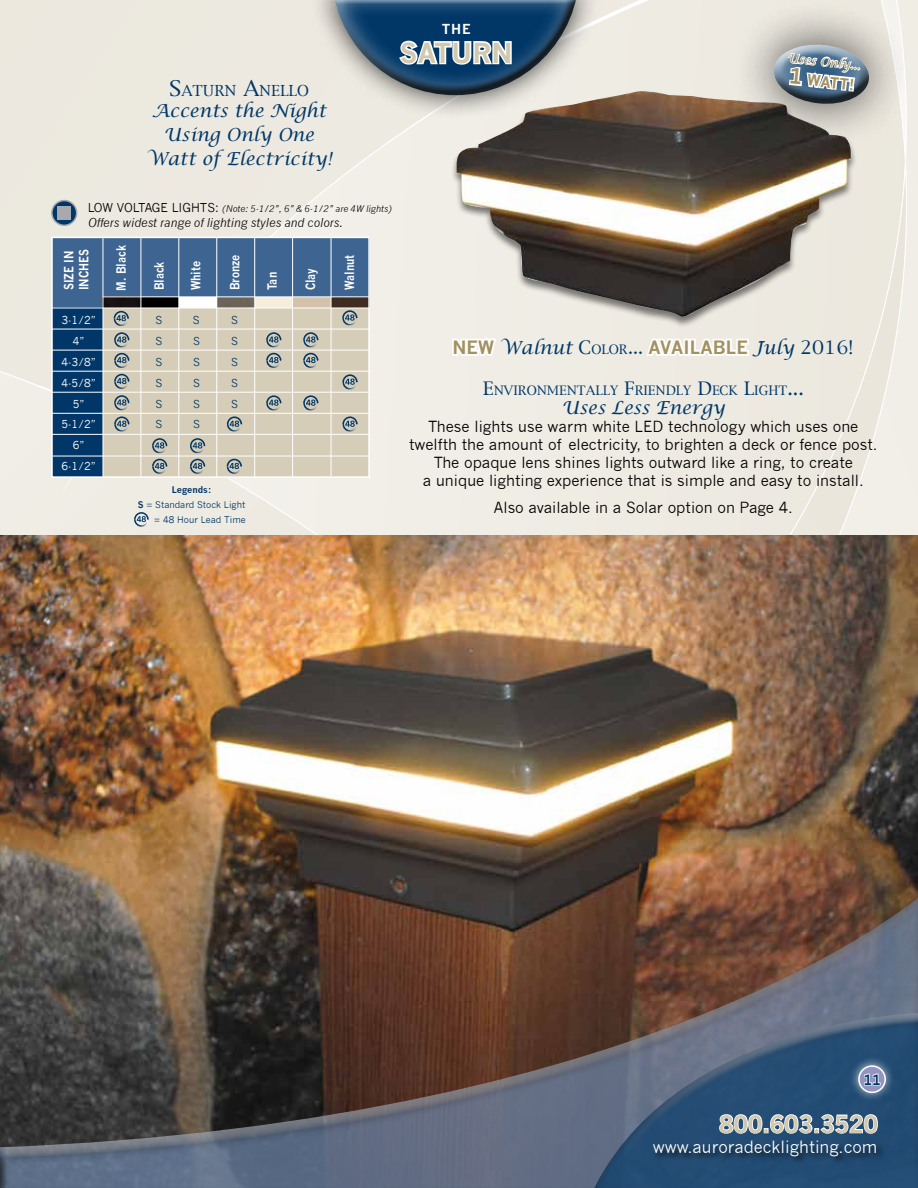
<style>
.page{position:relative;width:918px;height:1188px;background:#eeeae2}
.page>*{position:absolute;margin:0;border:0;box-sizing:border-box;transform-origin:0 0}
.t1{font:700 27px "News Gothic";letter-spacing:.01em;color:#d1c8b0}
.t2{font:700 23.1px "News Gothic";color:#d1c8b0}
.t3{font:italic 18px/24px "Lucida Calligraphy";color:#003767;text-align:center}
.t4{font:16.5px "News Gothic";color:#fff}
.t5{font:15px/18px "News Gothic";color:#000;text-align:center}
.t6{font:700 15px "News Gothic";color:#a39161}
.t7{font:14.7px "New York";color:#003767}
.t8{font:700 13.8px "News Gothic";color:#003767}
.t9{font:700 13.5px "News Gothic";color:#fff}
.t10{font:12.6px "New York";color:#003767}
.t11{font:700 12.45px/15px "News Gothic";color:#fff;scale:.86 1}
.t12{font:italic 12px "News Gothic";color:#000}
.t13{font:italic 12px "Lucida Calligraphy";color:#a39161}
.t14{font:10.8px/20.9px "News Gothic";color:#fff;text-align:center}
.t15{font:10.8px "News Gothic";color:#003768}
.t16{font:italic 9px "News Gothic";color:#000}
.t17{font:9px "News Gothic";color:#003767}
.t18{font:700 9px "News Gothic";color:#003767}
.s1{font-size:21px}
.s2{font-style:normal;font-size:12px}
.s3{color:#003768}
.s4{font-weight:700}
.s5{font-family:"News Gothic";font-weight:700;font-style:normal;color:#a39161}
.s6{font-family:"New York";font-style:normal}
.s7{font-family:"New York";font-style:normal;font-size:12.6px}
.s8{font-size:18px}
</style>
<div class="page">
<img style="left:0;top:536px;width:918px;height:352px">
<img style="left:456px;top:91px;width:396px;height:226px">
<div style="left:0;top:888px;width:918px;height:300px;background:#fff;opacity:.75"></div>
<div style="left:0;top:1147px;width:918px;height:41px;background:#000;opacity:.75"></div>
<div style="left:586px;top:1011px;width:332px;height:177px;background:#000;opacity:.5"></div>
<div style="left:597px;top:1011px;width:321px;height:177px;background:#fff;opacity:.75"></div>
<div style="left:586px;top:1129px;width:332px;height:59px;background:#000;opacity:.75"></div>
<div style="left:849px;top:1056px;width:46px;height:47px;background:#fff;opacity:.75"></div>
<svg style="left:859px;top:1066px;width:26px;height:26px"></svg>
<div style="left:858px;top:1065px;width:28px;height:28px;border:2px solid #fff;border-radius:50%"></div>
<svg style="left:863px;top:1073px;width:18px;height:13px"></svg>
<svg style="left:718px;top:1113px;width:161px;height:22px;background:#728da6"></svg>
<div style="left:652px;top:1140px;width:233px;height:25px;background:#000;opacity:.75"></div>
<svg style="left:52px;top:201px;width:25px;height:24px"></svg>
<div style="left:51px;top:200px;width:26px;height:26px;border:2px solid #a7a9ac;border-radius:50%"></div>
<div style="left:58px;top:206px;width:13px;height:13px;background:#a7a9ac"></div>
<div style="left:310px;top:0;width:291px;height:120px;background:#000;opacity:.75"></div>
<div style="left:329px;top:0;width:252px;height:35px;background:#fff;opacity:.75"></div>
<div style="left:335px;top:0;width:251px;height:102px;background:#000;opacity:.75"></div>
<img style="left:332px;top:297px;width:35px;height:11px">
<div style="left:179px;top:297px;width:38px;height:11px;background:#fff"></div>
<img style="left:217px;top:297px;width:37px;height:11px">
<div style="left:255px;top:297px;width:38px;height:11px;background:#f6eddd"></div>
<div style="left:293px;top:297px;width:38px;height:11px;background:#d3c1a9"></div>
<div style="left:141px;top:297px;width:38px;height:11px;background:#000"></div>
<div style="left:52px;top:237px;width:317px;height:60px;background:#3e6591"></div>
<div style="left:52px;top:297px;width:50px;height:11px;background:#3e6591"></div>
<div style="left:102px;top:308px;width:267px;height:170px;background:#d6cdb8"></div>
<div style="left:52px;top:308px;width:50px;height:169px;background:#003768"></div>
<hr style="left:52px;top:434px;width:317px;height:1px;background:#fff">
<hr style="left:52px;top:413px;width:317px;height:1px;background:#fff">
<hr style="left:52px;top:392px;width:317px;height:1px;background:#fff">
<img style="left:104px;top:297px;width:37px;height:11px">
<hr style="left:52px;top:371px;width:317px;height:1px;background:#fff">
<hr style="left:52px;top:350px;width:317px;height:1px;background:#fff">
<hr style="left:52px;top:329px;width:317px;height:1px;background:#fff">
<hr style="left:254px;top:237px;width:1px;height:240px;background:#fff">
<hr style="left:292px;top:237px;width:1px;height:240px;background:#fff">
<hr style="left:178px;top:237px;width:1px;height:240px;background:#fff">
<hr style="left:141px;top:237px;width:1px;height:240px;background:#fff">
<hr style="left:216px;top:237px;width:1px;height:240px;background:#fff">
<hr style="left:103px;top:238px;width:1px;height:239px;background:#fff">
<div style="left:51px;top:237px;width:319px;height:241px;border:2px solid #fff"></div>
<hr style="left:52px;top:308px;width:317px;height:1px;background:#fff">
<hr style="left:102px;top:296px;width:267px;height:1px;background:#fff">
<hr style="left:53px;top:456px;width:316px;height:1px;background:#fff">
<svg style="left:114px;top:311px;width:15px;height:15px"></svg>
<svg style="left:266px;top:332px;width:16px;height:36px"></svg>
<svg style="left:303px;top:332px;width:16px;height:36px"></svg>
<svg style="left:266px;top:395px;width:16px;height:16px"></svg>
<svg style="left:303px;top:395px;width:16px;height:16px"></svg>
<svg style="left:227px;top:416px;width:15px;height:16px"></svg>
<svg style="left:227px;top:459px;width:15px;height:15px"></svg>
<svg style="left:0;top:332px;width:212px;height:160px"></svg>
<svg style="left:342px;top:416px;width:16px;height:16px"></svg>
<svg style="left:342px;top:374px;width:16px;height:16px"></svg>
<svg style="left:342px;top:310px;width:16px;height:16px"></svg>
<hr style="left:331px;top:237px;width:1px;height:240px;background:#fff">
<img style="left:134px;top:522px;width:14px;height:5px">
<svg style="left:134px;top:512px;width:15px;height:10px"></svg>
<svg style="left:721px;top:0;width:186px;height:172px"></svg>
<svg style="left:452px;top:336px;width:44px;height:20px"></svg>
<svg style="left:647px;top:338px;width:102px;height:18px"></svg>
<p class="t7" style="left:169px;top:81px;width:141px"><span class="s1">S</span>ATURN <span class="s1">A</span>NELLO</p>
<p class="t3" style="left:147px;top:99px;width:186px">Accents the Night<br>Using Only One<br>Watt of Electricity!</p>
<p class="t9" style="left:442px;top:21px;width:30px">THE</p>
<h1 class="t1" style="left:400px;top:36px;width:114px">SATURN</h1>
<p class="t13" style="left:788px;top:51px;width:75px;rotate:6deg">Uses Only...</p>
<p class="t6" style="left:790px;top:69px;width:67px;rotate:6deg"><span class="s1">1</span> WATT!</p>
<p class="t16" style="left:88px;top:204px;width:305px"><span class="s2">LOW VOLTAGE LIGHTS:</span> (Note: 5-1/2”, 6” &amp; 6-1/2” are 4W lights)</p>
<p class="t12" style="left:88px;top:215px;width:257px">Offers widest range of lighting styles and colors.</p>
<p class="t11" style="left:114px;top:291px;width:54px;rotate:-90deg">M. Black</p>
<p class="t11" style="left:342px;top:290px;width:43px;rotate:-90deg">Walnut</p>
<p class="t11" style="left:61px;top:290px;width:50px;rotate:-90deg">SIZE IN<br>INCHES</p>
<p class="t11" style="left:152px;top:290px;width:35px;rotate:-90deg">Black</p>
<p class="t11" style="left:188px;top:290px;width:36px;rotate:-90deg">White</p>
<p class="t11" style="left:227px;top:290px;width:44px;rotate:-90deg">Bronze</p>
<p class="t11" style="left:265px;top:290px;width:23px;rotate:-90deg">Tan</p>
<p class="t11" style="left:303px;top:290px;width:28px;rotate:-90deg">Clay</p>
<p class="t14" style="left:62px;top:310px;width:42px">3-1/2”<br>4”<br>4-3/8”<br>4-5/8”<span class="s3">S<br></span>5”<br>5-1/2”<span class="s3">S<br></span>6”<br>6-1/2”<span class="s3">S</span></p>
<p class="t15" style="left:156px;top:314px;width:8px">S</p>
<p class="t15" style="left:193px;top:314px;width:8px">S</p>
<p class="t15" style="left:231px;top:314px;width:8px">S</p>
<p class="t15" style="left:156px;top:335px;width:8px">S</p>
<p class="t15" style="left:193px;top:335px;width:8px">S</p>
<p class="t15" style="left:231px;top:335px;width:8px">S</p>
<p class="t15" style="left:156px;top:356px;width:8px">S</p>
<p class="t15" style="left:193px;top:356px;width:8px">S</p>
<p class="t15" style="left:231px;top:356px;width:8px">S</p>
<p class="t15" style="left:156px;top:377px;width:8px">S</p>
<p class="t15" style="left:193px;top:377px;width:8px">S</p>
<p class="t15" style="left:231px;top:377px;width:8px">S</p>
<p class="t15" style="left:156px;top:397px;width:8px">S</p>
<p class="t15" style="left:193px;top:397px;width:8px">S</p>
<p class="t15" style="left:231px;top:397px;width:8px">S</p>
<p class="t15" style="left:156px;top:418px;width:8px">S</p>
<p class="t15" style="left:193px;top:418px;width:8px">S</p>
<p class="t18" style="left:172px;top:484px;width:41px">Legends:</p>
<p class="t17" style="left:138px;top:499px;width:109px"><span class="s4">S</span> = Standard Stock Light</p>
<p class="t17" style="left:154px;top:514px;width:93px">= 48 Hour Lead Time</p>
<p class="t3" style="left:452px;top:336px;width:403px"><span class="s5">NEW</span> Walnut <span class="s6">C</span><span class="s7">OLOR</span>... <span class="s5">AVAILABLE</span> July <span class="s6">2016!</span></p>
<p class="t10" style="left:483px;top:382px;width:322px"><span class="s8">E</span>NVIRONMENTALLY <span class="s8">F</span>RIENDLY <span class="s8">D</span>ECK <span class="s8">L</span>IGHT<span class="s8">...</span></p>
<p class="t3" style="left:562px;top:397px;width:165px">Uses Less Energy</p>
<p class="t5" style="left:409px;top:418px;width:470px">These lights use warm white LED technology which uses one twelfth the amount of electricity, to brighten a deck or fence post.<br>The opaque lens shines lights outward like a ring, to create<br>a unique lighting experience that is simple and easy to install.</p>
<p class="t5" style="left:494px;top:499px;width:300px">Also available in a Solar option on Page 4.</p>
<p class="t8" style="left:863px;top:1071px;width:19px">11</p>
<h2 class="t2" style="left:719px;top:1110px;width:160px">800.603.3520</h2>
<p class="t4" style="left:653px;top:1138px;width:226px">www.auroradecklighting.com</p>
</div>
